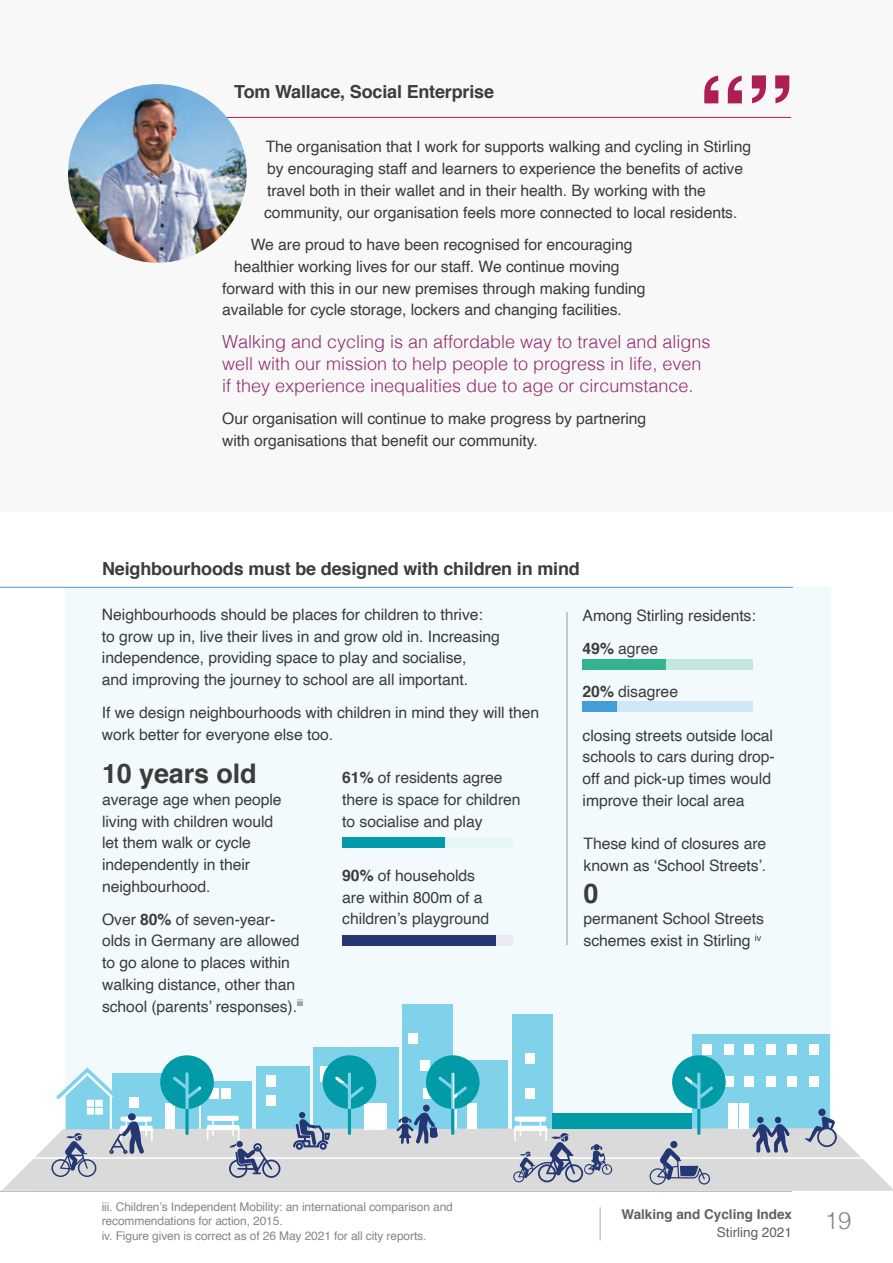
<style>
.page{position:relative;width:893px;height:1263px;background:#fff}
.page>*{position:absolute;margin:0;border:0;box-sizing:border-box;transform-origin:0 0}
.Stat__p{font:700 27px "Helvetica";letter-spacing:-.005em;color:#3c3c3b}
.t1{font:300 24px "Helvetica";color:#878787}
.Quote__purple{font:300 18px/21.8px "Helvetica";color:#922c6f}
.Section_heading__h3{font:700 18px "Helvetica";letter-spacing:-.01em;color:#3c3c3b}
.Case_study_header__h{font:700 18px "Helvetica";letter-spacing:-.01em;color:#3c3c3b}
.Body__balance_ragged{font:15.75px/21.8px "Helvetica";letter-spacing:-.005em;color:#3c3c3b}
.Stat__p-2{font:15.75px/21.8px "Helvetica";letter-spacing:-.005em;color:#3c3c3b}
.Body__don_t_balance{font:15.75px/21.8px "Helvetica";letter-spacing:-.005em;color:#3c3c3b}
.t2{font:700 13.5px "Helvetica";color:#60605f}
.t3{font:13.5px "Helvetica";color:#60605f}
.Footnote{font:12px/14.5px "Helvetica";letter-spacing:-.01em;color:#878787}
.s1{font-weight:700}
</style>
<div class="page">
<div style="left:0;top:0;width:893px;height:511px;background:#f8f8f8"></div>
<div style="left:65px;top:587px;width:766px;height:552px;background:#f2fafd"></div>
<hr style="left:0;top:1191px;width:792px;height:1px;background:#b3b2b2">
<hr style="left:600px;top:1207px;width:1px;height:33px;background:#b3b2b2">
<hr style="left:103px;top:117px;width:688px;height:1px;background:#ad1e54">
<svg style="left:752px;top:75px;width:37px;height:28px"></svg>
<svg style="left:704px;top:76px;width:38px;height:27px"></svg>
<hr style="left:0;top:587px;width:793px;height:1px;background:#459dd7">
<hr style="left:567px;top:612px;width:1px;height:333px;background:#a39a94">
<div style="left:692px;top:1034px;width:138px;height:106px;background:#7fd2ea"></div>
<div style="left:113px;top:1073px;width:86px;height:56px;background:#7fd2ea"></div>
<div style="left:313px;top:1047px;width:86px;height:93px;background:#7fd2ea"></div>
<div style="left:512px;top:1014px;width:40px;height:115px;background:#7fd2ea"></div>
<div style="left:256px;top:1067px;width:53px;height:62px;background:#7fd2ea"></div>
<div style="left:457px;top:1060px;width:50px;height:70px;background:#7fd2ea"></div>
<div style="left:525px;top:1053px;width:10px;height:10px;background:#fff"></div>
<svg style="left:2px;top:1128px;width:891px;height:63px;background:#dedede"></svg>
<hr style="left:21px;top:1157px;width:853px;height:2px;background:#fff">
<div style="left:378px;top:1103px;width:9px;height:25px;background:#fff"></div>
<div style="left:739px;top:1103px;width:9px;height:25px;background:#fff"></div>
<div style="left:402px;top:1005px;width:51px;height:124px;background:#7fd2ea"></div>
<div style="left:367px;top:1103px;width:10px;height:25px;background:#fff"></div>
<div style="left:728px;top:1103px;width:10px;height:25px;background:#fff"></div>
<div style="left:525px;top:1088px;width:10px;height:11px;background:#fff"></div>
<div style="left:552px;top:1113px;width:140px;height:16px;background:#009ba7"></div>
<div style="left:375px;top:1104px;width:10px;height:25px;background:#fff"></div>
<div style="left:408px;top:1033px;width:10px;height:10px;background:#fff"></div>
<div style="left:744px;top:1076px;width:10px;height:10px;background:#fff"></div>
<div style="left:787px;top:1076px;width:10px;height:10px;background:#fff"></div>
<div style="left:724px;top:1076px;width:10px;height:10px;background:#fff"></div>
<div style="left:766px;top:1076px;width:10px;height:10px;background:#fff"></div>
<div style="left:809px;top:1076px;width:10px;height:10px;background:#fff"></div>
<div style="left:702px;top:1044px;width:10px;height:11px;background:#fff"></div>
<div style="left:744px;top:1044px;width:10px;height:11px;background:#fff"></div>
<div style="left:787px;top:1044px;width:10px;height:11px;background:#fff"></div>
<div style="left:724px;top:1044px;width:10px;height:11px;background:#fff"></div>
<div style="left:766px;top:1044px;width:10px;height:11px;background:#fff"></div>
<div style="left:809px;top:1044px;width:10px;height:11px;background:#fff"></div>
<svg style="left:160px;top:1055px;width:120px;height:123px"></svg>
<div style="left:236px;top:1141px;width:7px;height:6px;background:#253773;border-radius:50%"></div>
<svg style="left:650px;top:1141px;width:60px;height:44px;background:#adb1c0"></svg>
<svg style="left:752px;top:1117px;width:38px;height:36px"></svg>
<svg style="left:51px;top:1067px;width:103px;height:110px"></svg>
<svg style="left:293px;top:1055px;width:83px;height:95px"></svg>
<svg style="left:805px;top:1108px;width:32px;height:39px"></svg>
<svg style="left:396px;top:1055px;width:84px;height:89px"></svg>
<div style="left:423px;top:1105px;width:7px;height:7px;background:#253773;border-radius:50%"></div>
<svg style="left:672px;top:1055px;width:54px;height:80px"></svg>
<img style="left:68px;top:84px;width:179px;height:179px;border-radius:89px">
<div style="left:342px;top:837px;width:170px;height:11px;background:#e6f5f6"></div>
<div style="left:342px;top:935px;width:170px;height:11px;background:#e9ebf1"></div>
<div style="left:342px;top:837px;width:103px;height:11px;background:#009ba7"></div>
<div style="left:342px;top:935px;width:153px;height:11px;background:#253773"></div>
<svg style="left:513px;top:1116px;width:99px;height:66px"></svg>
<div style="left:582px;top:701px;width:170px;height:11px;background:#d1e7f5"></div>
<div style="left:582px;top:659px;width:170px;height:10px;background:#c2e8de"></div>
<div style="left:582px;top:701px;width:34px;height:11px;background:#459dd7"></div>
<div style="left:582px;top:659px;width:84px;height:10px;background:#33b391"></div>
<h3 class="Case_study_header__h" style="left:234px;top:77px;width:261px">Tom Wallace, Social Enterprise</h3>
<p class="Body__balance_ragged" style="left:264px;top:136px;width:488px">The organisation that I work for supports walking and cycling in Stirling by encouraging staff and learners to experience the benefits of active travel both in their wallet and in their health. By working with the community, our organisation feels more connected to local residents.</p>
<p class="Body__balance_ragged" style="left:251px;top:234px;width:383px">We are proud to have been recognised for encouraging</p>
<p class="Body__balance_ragged" style="left:234px;top:256px;width:387px">healthier working lives for our staff. We continue moving</p>
<p class="Body__balance_ragged" style="left:222px;top:278px;width:425px">forward with this in our new premises through making funding</p>
<p class="Body__balance_ragged" style="left:222px;top:299px;width:401px">available for cycle storage, lockers and changing facilities.</p>
<p class="Quote__purple" style="left:222px;top:329px;width:490px">Walking and cycling is an affordable way to travel and aligns well with our mission to help people to progress in life, even if they experience inequalities due to age or circumstance.</p>
<p class="Body__balance_ragged" style="left:222px;top:408px;width:426px">Our organisation will continue to make progress by partnering with organisations that benefit our community.</p>
<h3 class="Section_heading__h3" style="left:102px;top:554px;width:479px">Neighbourhoods must be designed with children in mind</h3>
<p class="Body__balance_ragged" style="left:102px;top:604px;width:399px">Neighbourhoods should be places for children to thrive: to grow up in, live their lives in and grow old in. Increasing independence, providing space to play and socialise,<br>and improving the journey to school are all important.</p>
<p class="Body__don_t_balance" style="left:102px;top:702px;width:439px">If we design neighbourhoods with children in mind they will then work better for everyone else too.</p>
<p class="Stat__p" style="left:102px;top:752px;width:156px">10 years old</p>
<p class="Stat__p-2" style="left:102px;top:789px;width:181px">average age when people living with children would let them walk or cycle independently in their neighbourhood.</p>
<p class="Stat__p-2" style="left:102px;top:908px;width:203px">Over <span class="s1">80%</span> of seven-year&shy;olds in Germany are allowed to go alone to places within walking distance, other than school (parents’ responses).<sup>iii</sup></p>
<p class="Stat__p-2" style="left:583px;top:605px;width:175px">Among Stirling residents:</p>
<p class="Stat__p-2" style="left:583px;top:638px;width:77px"><span class="s1">49%</span> agree</p>
<p class="Stat__p-2" style="left:583px;top:681px;width:97px"><span class="s1">20%</span> disagree</p>
<p class="Stat__p-2" style="left:583px;top:725px;width:194px">closing streets outside local schools to cars during drop&shy;off and pick-up times would improve their local area</p>
<p class="Stat__p-2" style="left:584px;top:833px;width:184px">These kind of closures are known as ‘School Streets’.</p>
<p class="Stat__p" style="left:584px;top:871px;width:17px">0</p>
<p class="Stat__p-2" style="left:584px;top:908px;width:182px">permanent School Streets schemes exist in Stirling <sup>iv</sup></p>
<p class="Stat__p-2" style="left:342px;top:767px;width:180px"><span class="s1">61%</span> of residents agree there is space for children to socialise and play</p>
<p class="Stat__p-2" style="left:342px;top:865px;width:148px"><span class="s1">90%</span> of households are within 800m of a children’s playground</p>
<p class="Footnote" style="left:102px;top:1200px;width:353px">iii. Children’s Independent Mobility: an international comparison and recommendations for action, 2015.</p>
<p class="Footnote" style="left:102px;top:1229px;width:326px">iv. Figure given is correct as of 26 May 2021 for all city reports.</p>
<p class="t2" style="left:621px;top:1203px;width:172px">Walking and Cycling Index</p>
<p class="t3" style="left:717px;top:1221px;width:77px">Stirling 2021</p>
<h2 class="t1" style="left:825px;top:1200px;width:28px">19</h2>
</div>
